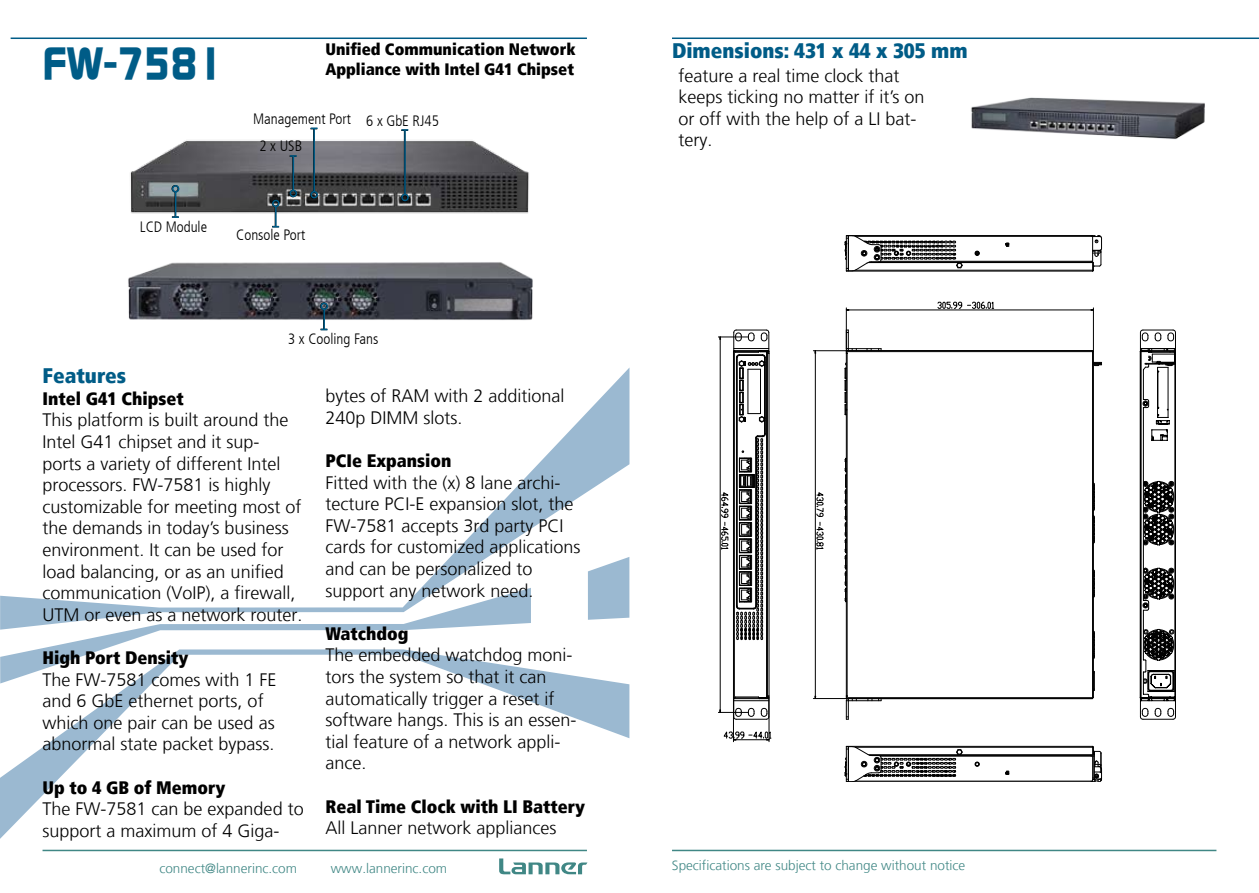
<style>
.page{position:relative;width:1259px;height:893px;background:#fff}
.page>*{position:absolute;margin:0;border:0;box-sizing:border-box;transform-origin:0 0}
.t1{font:700 45px "Continuum";color:#005c87}
.t2{font:900 condensed 21px "Frutiger LT";color:#005c87}
.t3{font:300 18px/21.6px "Frutiger LT";color:#000}
.t4{font:900 condensed 18px "Frutiger LT";color:#000}
.t5{font:900 condensed 16.5px/19.8px "Frutiger LT";color:#000}
.t6{font:300 condensed 15px "Frutiger LT";color:#000}
.t7{font:300 13.5px "Frutiger LT";color:#408785}
</style>
<div class="page">
<svg style="left:0;top:368px;width:629px;height:471px"></svg>
<svg style="left:499px;top:858px;width:88px;height:16px"></svg>
<hr style="left:43px;top:850px;width:544px;height:1px;background:#408785">
<hr style="left:11px;top:38px;width:576px;height:1px;background:#005c87">
<hr style="left:672px;top:850px;width:544px;height:1px;background:#408785">
<hr style="left:672px;top:38px;width:587px;height:1px;background:#005c87">
<img style="left:128px;top:262px;width:405px;height:69px">
<img style="left:130px;top:129px;width:399px;height:99px">
<div style="left:171px;top:185px;width:8px;height:7px;border:2px solid #000;border-radius:50%"></div>
<div style="left:172px;top:185px;width:7px;height:8px;border:2px solid #005c87;border-radius:50%"></div>
<svg style="left:172px;top:192px;width:7px;height:26px"></svg>
<div style="left:401px;top:194px;width:7px;height:8px;border:2px solid #000;border-radius:50%"></div>
<hr style="left:404px;top:130px;width:2px;height:65px;background:#005c87">
<div style="left:401px;top:194px;width:8px;height:7px;border:2px solid #005c87;border-radius:50%"></div>
<svg style="left:401px;top:129px;width:7px;height:2px"></svg>
<div style="left:310px;top:191px;width:7px;height:8px;border:2px solid #000;border-radius:50%"></div>
<hr style="left:313px;top:128px;width:2px;height:64px;background:#005c87">
<div style="left:310px;top:191px;width:8px;height:7px;border:2px solid #005c87;border-radius:50%"></div>
<hr style="left:292px;top:156px;width:2px;height:35px;background:#000">
<div style="left:289px;top:190px;width:8px;height:7px;border:2px solid #000;border-radius:50%"></div>
<hr style="left:293px;top:156px;width:1px;height:34px;background:#005c87">
<div style="left:290px;top:190px;width:7px;height:7px;border:2px solid #005c87;border-radius:50%"></div>
<svg style="left:290px;top:155px;width:7px;height:2px"></svg>
<div style="left:272px;top:200px;width:7px;height:7px;border:2px solid #005c87;border-radius:50%"></div>
<svg style="left:272px;top:206px;width:7px;height:21px"></svg>
<div style="left:320px;top:302px;width:7px;height:8px;border:2px solid #000;border-radius:50%"></div>
<div style="left:320px;top:303px;width:8px;height:7px;border:2px solid #005c87;border-radius:50%"></div>
<svg style="left:320px;top:309px;width:7px;height:21px"></svg>
<img style="left:971px;top:97px;width:234px;height:43px">
<svg style="left:816px;top:492px;width:7px;height:57px"></svg>
<hr style="left:813px;top:350px;width:33px;height:1px;background:#000">
<hr style="left:813px;top:698px;width:33px;height:1px;background:#000">
<hr style="left:815px;top:351px;width:1px;height:347px;background:#000">
<hr style="left:769px;top:698px;width:1px;height:44px;background:#000">
<hr style="left:733px;top:698px;width:1px;height:44px;background:#000">
<svg style="left:724px;top:732px;width:47px;height:8px"></svg>
<svg style="left:967px;top:302px;width:26px;height:7px"></svg>
<svg style="left:937px;top:302px;width:24px;height:6px"></svg>
<hr style="left:1093px;top:308px;width:1px;height:44px;background:#000">
<hr style="left:846px;top:308px;width:1px;height:44px;background:#000">
<hr style="left:846px;top:310px;width:247px;height:1px;background:#000">
<svg style="left:721px;top:492px;width:7px;height:57px"></svg>
<hr style="left:718px;top:337px;width:30px;height:1px;background:#000">
<hr style="left:718px;top:712px;width:30px;height:1px;background:#000">
<hr style="left:720px;top:337px;width:1px;height:375px;background:#000">
<hr style="left:847px;top:235px;width:244px;height:1px;background:#000">
<hr style="left:855px;top:236px;width:237px;height:1px;background:#000">
<hr style="left:880px;top:261px;width:212px;height:1px;background:#000">
<hr style="left:868px;top:262px;width:225px;height:1px;background:#000">
<hr style="left:855px;top:270px;width:238px;height:1px;background:#000">
<hr style="left:846px;top:271px;width:246px;height:1px;background:#000">
<svg style="left:1005px;top:243px;width:4px;height:4px"></svg>
<hr style="left:733px;top:351px;width:1px;height:347px;background:#000">
<hr style="left:734px;top:351px;width:1px;height:348px;background:#000">
<hr style="left:736px;top:358px;width:1px;height:248px;background:#000">
<hr style="left:737px;top:358px;width:1px;height:248px;background:#000">
<hr style="left:764px;top:358px;width:1px;height:76px;background:#000">
<hr style="left:765px;top:358px;width:1px;height:76px;background:#000">
<hr style="left:766px;top:352px;width:1px;height:345px;background:#000">
<hr style="left:767px;top:352px;width:1px;height:346px;background:#000">
<hr style="left:769px;top:353px;width:1px;height:345px;background:#000">
<hr style="left:736px;top:719px;width:30px;height:1px;background:#000">
<hr style="left:846px;top:746px;width:246px;height:1px;background:#000">
<hr style="left:855px;top:747px;width:238px;height:1px;background:#000">
<hr style="left:870px;top:755px;width:221px;height:1px;background:#000">
<hr style="left:880px;top:756px;width:214px;height:1px;background:#000">
<hr style="left:855px;top:781px;width:237px;height:1px;background:#000">
<hr style="left:847px;top:782px;width:244px;height:1px;background:#000">
<svg style="left:1005px;top:771px;width:4px;height:4px"></svg>
<hr style="left:1143px;top:330px;width:30px;height:1px;background:#000">
<svg style="left:845px;top:332px;width:330px;height:387px"></svg>
<svg style="left:845px;top:235px;width:117px;height:37px"></svg>
<svg style="left:975px;top:251px;width:5px;height:5px"></svg>
<svg style="left:733px;top:330px;width:37px;height:92px"></svg>
<svg style="left:736px;top:434px;width:29px;height:206px"></svg>
<svg style="left:734px;top:696px;width:35px;height:23px"></svg>
<svg style="left:975px;top:762px;width:5px;height:4px"></svg>
<svg style="left:1140px;top:330px;width:8px;height:11px"></svg>
<svg style="left:1155px;top:333px;width:6px;height:8px"></svg>
<svg style="left:1167px;top:330px;width:8px;height:11px"></svg>
<svg style="left:1140px;top:708px;width:8px;height:11px"></svg>
<svg style="left:1155px;top:708px;width:6px;height:9px"></svg>
<svg style="left:1140px;top:671px;width:16px;height:28px"></svg>
<svg style="left:1142px;top:629px;width:33px;height:32px"></svg>
<svg style="left:1168px;top:671px;width:5px;height:6px"></svg>
<svg style="left:1167px;top:708px;width:8px;height:11px"></svg>
<svg style="left:1166px;top:683px;width:7px;height:8px"></svg>
<svg style="left:1093px;top:569px;width:2px;height:29px"></svg>
<svg style="left:1093px;top:631px;width:2px;height:28px"></svg>
<svg style="left:1093px;top:483px;width:2px;height:61px"></svg>
<svg style="left:1090px;top:235px;width:12px;height:36px"></svg>
<svg style="left:845px;top:746px;width:117px;height:37px"></svg>
<svg style="left:1090px;top:746px;width:12px;height:37px"></svg>
<svg style="left:1140px;top:350px;width:36px;height:23px"></svg>
<svg style="left:1143px;top:568px;width:31px;height:42px"></svg>
<svg style="left:1141px;top:399px;width:8px;height:9px"></svg>
<svg style="left:1141px;top:480px;width:34px;height:66px;background:#484848"></svg>
<h1 class="t1" style="left:43px;top:33px;width:183px">FW-7581</h1>
<p class="t5" style="left:325px;top:39px;width:252px">Unified Communication Network<br>Appliance with Intel G41 Chipset</p>
<p class="t6" style="left:253px;top:110px;width:187px">Management Port 6 x GbE RJ45</p>
<p class="t6" style="left:140px;top:218px;width:69px">LCD Module</p>
<p class="t6" style="left:259px;top:137px;width:44px">2 x USB</p>
<p class="t6" style="left:236px;top:226px;width:70px">Console Port</p>
<p class="t6" style="left:288px;top:330px;width:92px">3 x Cooling Fans</p>
<p class="t2" style="left:43px;top:363px;width:85px">Features</p>
<p class="t4" style="left:43px;top:387px;width:143px">Intel G41 Chipset</p>
<p class="t3" style="left:43px;top:410px;width:262px">This platform is built around the<br>Intel G41 chipset and it sup&shy;ports a variety of different Intel processors. FW-7581 is highly customizable for meeting most of the demands in today’s business environment. It can be used for load balancing, or as an unified communication (VoIP), a firewall,<br>UTM or even as a network router.</p>
<p class="t4" style="left:43px;top:647px;width:147px">High Port Density</p>
<p class="t3" style="left:43px;top:669px;width:236px">The FW-7581 comes with 1 FE and 6 GbE ethernet ports, of which one pair can be used as abnormal state packet bypass.</p>
<p class="t4" style="left:43px;top:776px;width:184px">Up to 4 GB of Memory</p>
<p class="t3" style="left:43px;top:798px;width:263px">The FW-7581 can be expanded to support a maximum of 4 Giga-</p>
<p class="t3" style="left:325px;top:385px;width:241px">bytes of RAM with 2 additional<br>240p DIMM slots.</p>
<p class="t4" style="left:325px;top:450px;width:127px">PCIe Expansion</p>
<p class="t3" style="left:325px;top:472px;width:257px">Fitted with the (x) 8 lane archi&shy;tecture PCI-E expansion slot, the<br>FW-7581 accepts 3rd party PCI cards for customized applications and can be personalized to support any network need.</p>
<p class="t4" style="left:325px;top:623px;width:85px">Watchdog</p>
<p class="t3" style="left:325px;top:645px;width:253px">The embedded watchdog moni&shy;tors the system so that it can automatically trigger a reset if software hangs. This is an essen&shy;tial feature of a network appli&shy;ance.</p>
<p class="t4" style="left:325px;top:795px;width:261px">Real Time Clock with LI Battery</p>
<p class="t3" style="left:325px;top:817px;width:233px">All Lanner network appliances</p>
<p class="t2" style="left:672px;top:38px;width:297px">Dimensions: 431 x 44 x 305 mm</p>
<p class="t3" style="left:678px;top:65px;width:248px">feature a real time clock that keeps ticking no matter if it’s on or off with the help of a LI bat&shy;tery.</p>
<p class="t7" style="left:159px;top:861px;width:139px">connect@lannerinc.com</p>
<p class="t7" style="left:331px;top:861px;width:118px">www.lannerinc.com</p>
<p class="t7" style="left:672px;top:857px;width:295px">Specifications are subject to change without notice</p>
</div>
